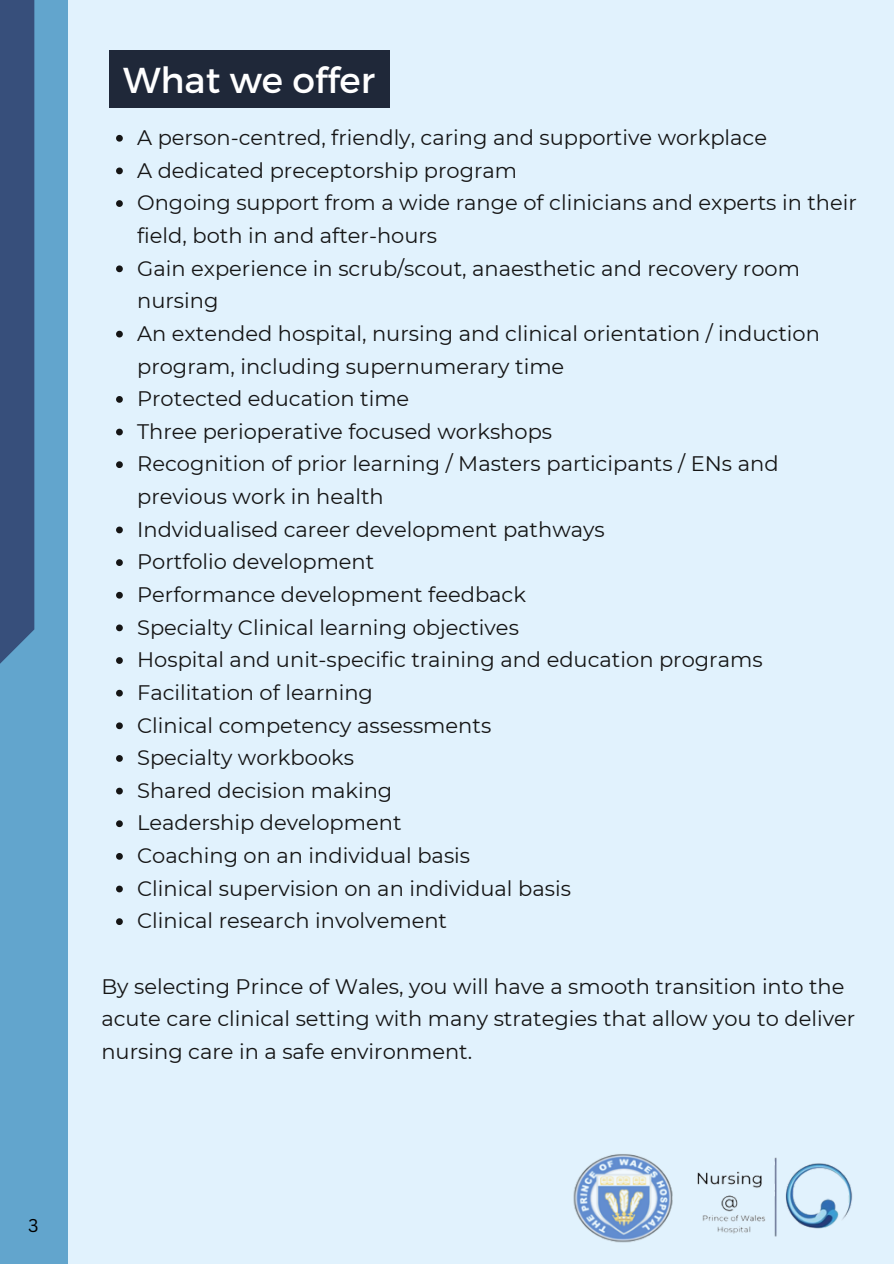
<style>
.page{position:relative;width:894px;height:1264px;background:#fff}
.page>*{position:absolute;margin:0;border:0;box-sizing:border-box;transform-origin:0 0}
.t1{font:36px "Montserrat";color:#fff}
.t2{font:21px/32.7px "Montserrat";color:#151515}
.t3{font:18px "Canva Sans";color:#000}
</style>
<div class="page">
<div style="left:0;top:0;width:893px;height:1263px;background:#e1f2fd"></div>
<img style="left:573px;top:1154px;width:280px;height:89px">
<svg style="left:116px;top:135px;width:7px;height:7px"></svg>
<svg style="left:116px;top:167px;width:7px;height:7px"></svg>
<svg style="left:116px;top:200px;width:7px;height:7px"></svg>
<svg style="left:116px;top:265px;width:7px;height:7px"></svg>
<svg style="left:116px;top:331px;width:7px;height:6px"></svg>
<svg style="left:116px;top:396px;width:7px;height:7px"></svg>
<svg style="left:116px;top:428px;width:7px;height:7px"></svg>
<svg style="left:116px;top:461px;width:7px;height:7px"></svg>
<svg style="left:116px;top:526px;width:7px;height:7px"></svg>
<svg style="left:116px;top:559px;width:7px;height:7px"></svg>
<svg style="left:116px;top:592px;width:7px;height:6px"></svg>
<svg style="left:116px;top:624px;width:7px;height:7px"></svg>
<svg style="left:116px;top:657px;width:7px;height:7px"></svg>
<svg style="left:116px;top:689px;width:7px;height:7px"></svg>
<svg style="left:116px;top:722px;width:7px;height:7px"></svg>
<svg style="left:116px;top:755px;width:7px;height:6px"></svg>
<svg style="left:116px;top:787px;width:7px;height:7px"></svg>
<svg style="left:116px;top:820px;width:7px;height:7px"></svg>
<svg style="left:116px;top:853px;width:7px;height:6px"></svg>
<svg style="left:116px;top:885px;width:7px;height:7px"></svg>
<svg style="left:116px;top:918px;width:7px;height:7px"></svg>
<div style="left:0;top:0;width:68px;height:1263px;background:#62a5cd"></div>
<div style="left:109px;top:51px;width:280px;height:57px;background:#1f2839"></div>
<div style="left:0;top:0;width:34px;height:696px;background:#374f7b"></div>
<p class="t3" style="left:28px;top:1212px;width:12px">3</p>
<p class="t1" style="left:123px;top:57px;width:253px">What we offer</p>
<h1 class="t2" style="left:137px;top:121px;width:631px">A person-centred, friendly, caring and supportive workplace</h1>
<p class="t2" style="left:137px;top:154px;width:381px">A dedicated preceptorship program</p>
<p class="t2" style="left:137px;top:186px;width:721px">Ongoing support from a wide range of clinicians and experts in their field, both in and after-hours</p>
<p class="t2" style="left:137px;top:252px;width:664px">Gain experience in scrub/scout, anaesthetic and recovery room nursing</p>
<p class="t2" style="left:137px;top:317px;width:684px">An extended hospital, nursing and clinical orientation / induction program, including supernumerary time</p>
<p class="t2" style="left:137px;top:382px;width:273px">Protected education time</p>
<p class="t2" style="left:137px;top:415px;width:416px">Three perioperative focused workshops</p>
<p class="t2" style="left:137px;top:447px;width:642px">Recognition of prior learning / Masters participants / ENs and previous work in health</p>
<p class="t2" style="left:137px;top:513px;width:469px">Indvidualised career development pathways</p>
<p class="t2" style="left:137px;top:545px;width:239px">Portfolio development</p>
<p class="t2" style="left:137px;top:578px;width:390px">Performance development feedback</p>
<p class="t2" style="left:137px;top:610px;width:383px">Specialty Clinical learning objectives</p>
<p class="t2" style="left:137px;top:643px;width:627px">Hospital and unit-specific training and education programs</p>
<p class="t2" style="left:137px;top:676px;width:237px">Facilitation of learning</p>
<p class="t2" style="left:137px;top:708px;width:355px">Clinical competency assessments</p>
<p class="t2" style="left:137px;top:741px;width:218px">Specialty workbooks</p>
<p class="t2" style="left:137px;top:774px;width:256px">Shared decision making</p>
<p class="t2" style="left:137px;top:806px;width:266px">Leadership development</p>
<p class="t2" style="left:137px;top:839px;width:334px">Coaching on an individual basis</p>
<p class="t2" style="left:137px;top:871px;width:435px">Clinical supervision on an individual basis</p>
<p class="t2" style="left:137px;top:904px;width:311px">Clinical research involvement</p>
<p class="t2" style="left:101px;top:969px;width:755px">By selecting Prince of Wales, you will have a smooth transition into the acute care clinical setting with many strategies that allow you to deliver nursing care in a safe environment.</p>
</div>
